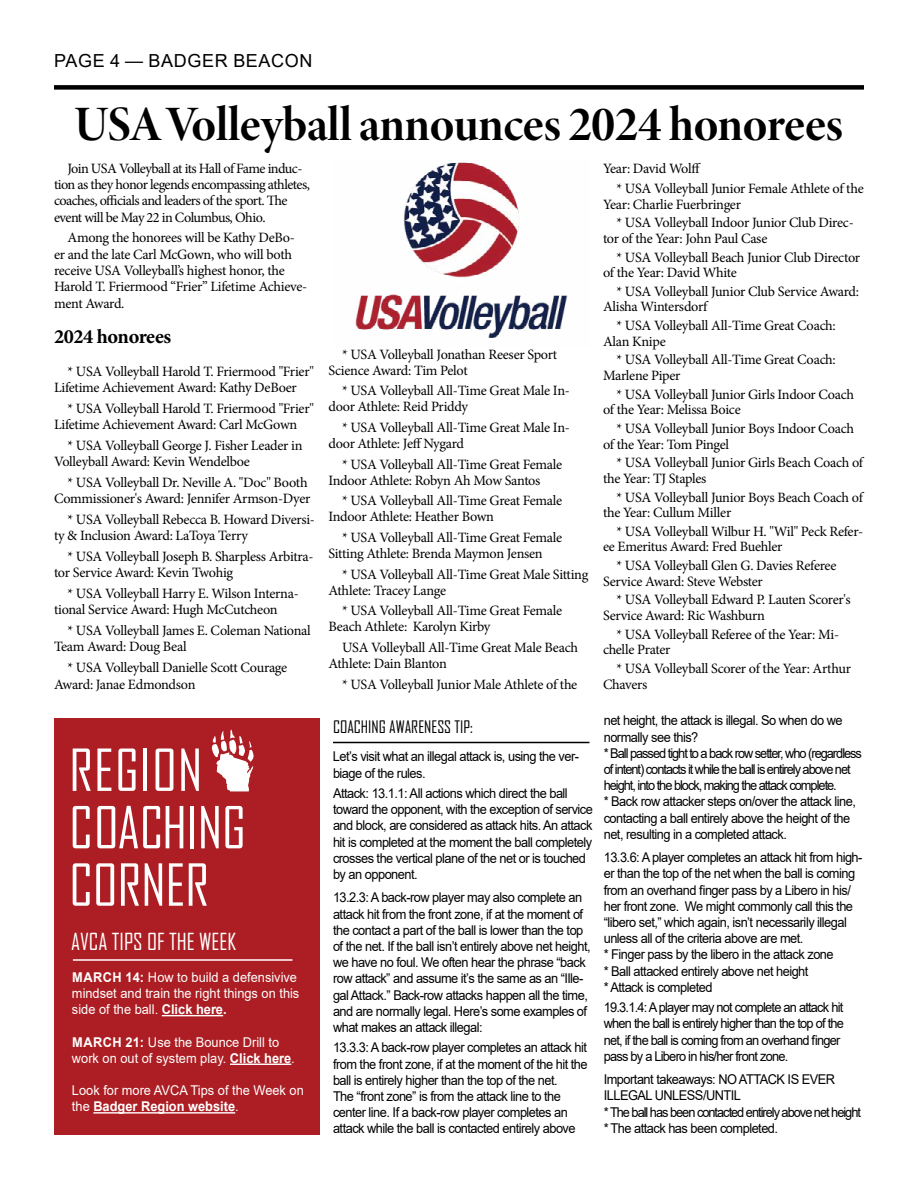
<style>
.page{position:relative;width:918px;height:1188px;background:#fff}
.page>*{position:absolute;margin:0;border:0;box-sizing:border-box;transform-origin:0 0}
.t1{font:55.5px/57.4px "Agency FB";color:#fff}
.t2{font:49.5px "Minion Variable Concept";letter-spacing:-.015em;color:#000}
.t3{font:22.5px "Agency FB";color:#fff}
.t4{font:700 20.25px "Minion Pro";letter-spacing:-.02em;color:#000}
.t5{font:18px "Arial";letter-spacing:.035em;color:#000}
.t6{font:16.5px "Agency FB";color:#000}
.t7{font:14.25px/18.6px "Minion Pro";letter-spacing:-.02em;color:#000}
.t8{font:14.25px/16.4px "Minion Pro";letter-spacing:-.04em;color:#000}
.t9{font:13.5px/16.2px "Arial";letter-spacing:-.04em;color:#000101;scale:.95 1}
.t10{font:13.5px/16.2px "Arial";color:#fff;scale:.95 1}
.t11{font:13.5px/16.2px "Arial";letter-spacing:-.06em;color:#000101;scale:.95 1}
.s1{font-weight:700}
</style>
<div class="page">
<div style="left:54px;top:718px;width:266px;height:418px;background:#ac1e23"></div>
<div style="left:54px;top:85px;width:810px;height:5px;background:#000"></div>
<hr style="left:162px;top:1015px;width:61px;height:1px;background:#fff">
<hr style="left:230px;top:1064px;width:61px;height:1px;background:#fff">
<hr style="left:93px;top:1112px;width:142px;height:2px;background:#fff">
<svg style="left:212px;top:730px;width:42px;height:61px"></svg>
<hr style="left:73px;top:959px;width:219px;height:2px;background:#fff">
<hr style="left:333px;top:742px;width:257px;height:1px;background:#000">
<img style="left:355px;top:162px;width:213px;height:176px">
<p class="t5" style="left:54px;top:49px;width:260px">PAGE 4 — BADGER BEACON</p>
<h2 class="t2" style="left:75px;top:90px;width:770px">USA Volleyball announces 2024 honorees</h2>
<p class="t8" style="left:54px;top:160px;width:257px;text-indent:13px">Join USA Volleyball at its Hall of Fame induc&shy;tion as they honor legends encompassing athletes, coaches, officials and leaders of the sport. The event will be May 22 in Columbus, Ohio.</p>
<p class="t7" style="left:54px;top:230px;width:255px;line-height:16.4px;text-indent:13px">Among the honorees will be Kathy DeBo&shy;er and the late Carl McGown, who will both receive USA Volleyball’s highest honor, the Harold T. Friermood “Frier” Lifetime Achieve&shy;ment Award.</p>
<h3 class="t4" style="left:54px;top:322px;width:119px">2024 honorees</h3>
<p class="t7" style="left:54px;top:363px;width:261px;line-height:16.4px;text-indent:13px">* USA Volleyball Harold T. Friermood "Frier"<br>Lifetime Achievement Award: Kathy DeBoer</p>
<p class="t7" style="left:54px;top:400px;width:261px;line-height:16.4px;text-indent:13px">* USA Volleyball Harold T. Friermood "Frier"<br>Lifetime Achievement Award: Carl McGown</p>
<p class="t7" style="left:54px;top:437px;width:250px;line-height:16.4px;text-indent:13px">* USA Volleyball George J. Fisher Leader in<br>Volleyball Award: Kevin Wendelboe</p>
<p class="t7" style="left:54px;top:474px;width:258px;line-height:16.4px;text-align:right">* USA Volleyball Dr. Neville A. "Doc" Booth<br>Commissioner's Award: Jennifer Armson-Dyer</p>
<p class="t7" style="left:54px;top:511px;width:262px;line-height:16.4px;text-indent:13px">* USA Volleyball Rebecca B. Howard Diversi&shy;ty &amp; Inclusion Award: LaToya Terry</p>
<p class="t7" style="left:54px;top:548px;width:261px;line-height:16.4px;text-indent:13px">* USA Volleyball Joseph B. Sharpless Arbitra&shy;tor Service Award: Kevin Twohig</p>
<p class="t7" style="left:54px;top:585px;width:246px;line-height:16.4px;text-indent:13px">* USA Volleyball Harry E. Wilson Interna&shy;tional Service Award: Hugh McCutcheon</p>
<p class="t7" style="left:54px;top:623px;width:258px;line-height:16.4px;text-indent:13px">* USA Volleyball James E. Coleman National<br>Team Award: Doug Beal</p>
<p class="t7" style="left:54px;top:660px;width:235px;line-height:16.4px;text-indent:13px">* USA Volleyball Danielle Scott Courage<br>Award: Janae Edmondson</p>
<h1 class="t1" style="left:69px;top:740px;width:178px">REGION<br>COACHING<br>CORNER</h1>
<h3 class="t3" style="left:71px;top:928px;width:167px">AVCA TIPS OF THE WEEK</h3>
<p class="t10" style="left:72px;top:969px;width:241px"><span class="s1">MARCH 14:</span> How to build a defensivive mindset and train the right things on this side of the ball. <span class="s1">Click here.</span></p>
<p class="t10" style="left:72px;top:1034px;width:236px"><span class="s1">MARCH 21:</span> Use the Bounce Drill to work on out of system play. <span class="s1">Click here</span>.</p>
<p class="t10" style="left:72px;top:1082px;width:246px">Look for more AVCA Tips of the Week on the <span class="s1">Badger Region website</span>.</p>
<p class="t7" style="left:329px;top:346px;width:230px;line-height:16px;text-indent:13px">* USA Volleyball Jonathan Reeser Sport<br>Science Award: Tim Pelot</p>
<p class="t7" style="left:329px;top:383px;width:243px;line-height:16px;text-indent:13px">* USA Volleyball All-Time Great Male In&shy;door Athlete: Reid Priddy</p>
<p class="t7" style="left:329px;top:420px;width:243px;line-height:16px;text-indent:13px">* USA Volleyball All-Time Great Male In&shy;door Athlete: Jeff Nygard</p>
<p class="t7" style="left:329px;top:456px;width:235px;line-height:16px;text-indent:13px">* USA Volleyball All-Time Great Female<br>Indoor Athlete: Robyn Ah Mow Santos</p>
<p class="t7" style="left:329px;top:493px;width:235px;line-height:16px;text-indent:13px">* USA Volleyball All-Time Great Female<br>Indoor Athlete: Heather Bown</p>
<p class="t7" style="left:329px;top:529px;width:235px;line-height:16px;text-indent:13px">* USA Volleyball All-Time Great Female<br>Sitting Athlete: Brenda Maymon Jensen</p>
<p class="t7" style="left:329px;top:566px;width:261px;line-height:16px;text-indent:13px">* USA Volleyball All-Time Great Male Sitting<br>Athlete: Tracey Lange</p>
<p class="t7" style="left:329px;top:603px;width:235px;line-height:16px;text-indent:13px">* USA Volleyball All-Time Great Female<br>Beach Athlete: Karolyn Kirby</p>
<p class="t7" style="left:329px;top:639px;width:251px;line-height:16px;text-indent:13px">USA Volleyball All-Time Great Male Beach<br>Athlete: Dain Blanton</p>
<p class="t7" style="left:342px;top:675px;width:237px">* USA Volleyball Junior Male Athlete of the</p>
<p class="t6" style="left:333px;top:716px;width:141px">COACHING AWARENESS TIP:</p>
<p class="t9" style="left:333px;top:748px;width:261px">Let’s visit what an illegal attack is, using the ver&shy;biage of the rules.</p>
<p class="t9" style="left:333px;top:785px;width:275px">Attack: 13.1.1: All actions which direct the ball toward the opponent, with the exception of service and block, are considered as attack hits. An attack hit is completed at the moment the ball completely crosses the vertical plane of the net or is touched by an opponent.</p>
<p class="t9" style="left:333px;top:889px;width:273px">13.2.3: A back-row player may also complete an attack hit from the front zone, if at the moment of the contact a part of the ball is lower than the top of the net. If the ball isn’t entirely above net height, we have no foul. We often hear the phrase “back row attack” and assume it’s the same as an “Ille&shy;gal Attack.” Back-row attacks happen all the time, and are normally legal. Here’s some examples of what makes an attack illegal:</p>
<p class="t9" style="left:333px;top:1039px;width:270px">13.3.3: A back-row player completes an attack hit from the front zone, if at the moment of the hit the ball is entirely higher than the top of the net.<br>The “front zone” is from the attack line to the center line. If a back-row player completes an attack while the ball is contacted entirely above</p>
<p class="t7" style="left:617px;top:158px;width:249px;line-height:20.1px;text-indent:-13px">Year: David Wolff<br>* USA Volleyball Junior Female Athlete of the</p>
<p class="t7" style="left:617px;top:195px;width:239px;text-indent:-13px">Year: Charlie Fuerbringer<br>* USA Volleyball Indoor Junior Club Direc-</p>
<p class="t7" style="left:617px;top:229px;width:245px;text-indent:-13px">tor of the Year: John Paul Case<br>* USA Volleyball Beach Junior Club Director</p>
<p class="t7" style="left:617px;top:263px;width:244px;text-indent:-13px">of the Year: David White<br>* USA Volleyball Junior Club Service Award:</p>
<p class="t7" style="left:617px;top:298px;width:221px;text-indent:-13px">Alisha Wintersdorf<br>* USA Volleyball All-Time Great Coach:</p>
<p class="t7" style="left:617px;top:332px;width:221px;text-indent:-13px">Alan Knipe<br>* USA Volleyball All-Time Great Coach:</p>
<p class="t7" style="left:617px;top:366px;width:239px;text-indent:-13px">Marlene Piper<br>* USA Volleyball Junior Girls Indoor Coach</p>
<p class="t7" style="left:617px;top:401px;width:239px;text-indent:-13px">of the Year: Melissa Boice<br>* USA Volleyball Junior Boys Indoor Coach</p>
<p class="t7" style="left:617px;top:435px;width:248px;text-indent:-13px">of the Year: Tom Pingel<br>* USA Volleyball Junior Girls Beach Coach of</p>
<p class="t7" style="left:617px;top:469px;width:248px;text-indent:-13px">the Year: TJ Staples<br>* USA Volleyball Junior Boys Beach Coach of</p>
<p class="t7" style="left:617px;top:503px;width:248px;text-indent:-13px">the Year: Cullum Miller<br>* USA Volleyball Wilbur H. "Wil" Peck Refer-</p>
<p class="t7" style="left:617px;top:538px;width:222px;text-indent:-13px">ee Emeritus Award: Fred Buehler<br>* USA Volleyball Glen G. Davies Referee</p>
<p class="t7" style="left:617px;top:572px;width:236px;text-indent:-13px">Service Award: Steve Webster<br>* USA Volleyball Edward P. Lauten Scorer's</p>
<p class="t7" style="left:617px;top:606px;width:224px;text-indent:-13px">Service Award: Ric Washburn<br>* USA Volleyball Referee of the Year: Mi-</p>
<p class="t7" style="left:617px;top:641px;width:236px;text-indent:-13px">chelle Prater<br>* USA Volleyball Scorer of the Year: Arthur</p>
<p class="t7" style="left:603px;top:675px;width:46px">Chavers</p>
<p class="t9" style="left:604px;top:712px;width:273px">net height, the attack is illegal. So when do we normally see this?<br>* Ball passed tight to a back row setter, who (regardless of intent) contacts it while the ball is entirely above net height, into the block, making the attack complete.<br>* Back row attacker steps on/over the attack line, contacting a ball entirely above the height of the net, resulting in a completed attack.</p>
<p class="t9" style="left:604px;top:849px;width:274px">13.3.6: A player completes an attack hit from high&shy;er than the top of the net when the ball is coming from an overhand finger pass by a Libero in his/ her front zone. We might commonly call this the “libero set,” which again, isn’t necessarily illegal unless all of the criteria above are met.<br>* Finger pass by the libero in the attack zone<br>* Ball attacked entirely above net height<br>* Attack is completed</p>
<p class="t11" style="left:604px;top:999px;width:254px">19.3.1.4: A player may not complete an attack hit when the ball is entirely higher than the top of the net, if the ball is coming from an overhand finger pass by a Libero in his/her front zone.</p>
<p class="t9" style="left:604px;top:1071px;width:272px">Important takeaways: NO ATTACK IS EVER ILLEGAL UNLESS/UNTIL<br>* The ball has been contacted entirely above net height * The attack has been completed.</p>
</div>
